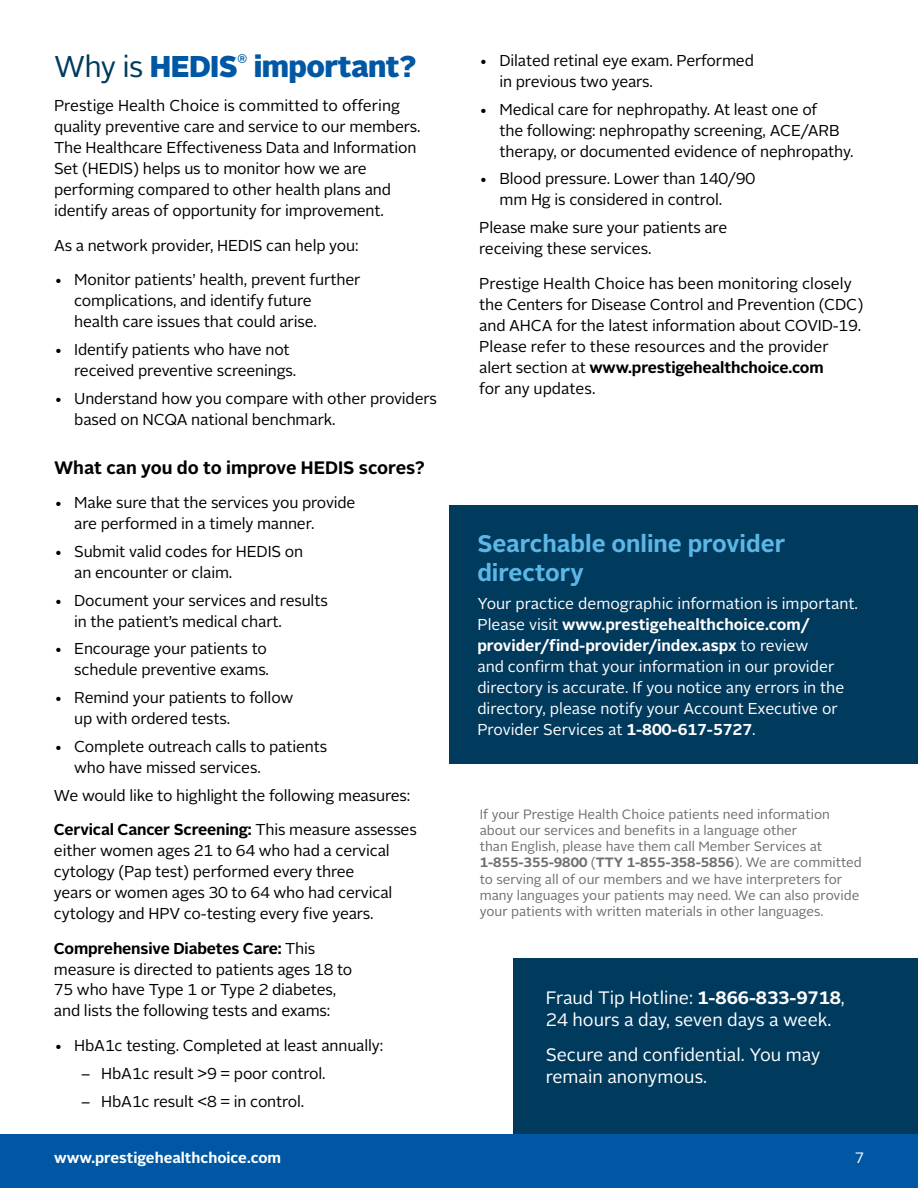
<style>
.page{position:relative;width:918px;height:1188px;background:#fff}
.page>*{position:absolute;margin:0;border:0;box-sizing:border-box;transform-origin:0 0}
.t1{font:252.45px "Alright Sans";color:#000}
.Article_Title{font:30px "Alright Sans";color:#003a5d}
.Article_Title-2{font:900 30px "Alright Sans";letter-spacing:-.02em;color:#0058a4}
.t2{font:700 24px/28.8px "Alright Sans";color:#5cb7e7}
.Callout{font:18px/21.6px "Alright Sans";color:#fff}
.Topic_Header{font:700 18px "Alright Sans";color:#000}
.Body_Copy{font:15.75px/21px "Alright Sans";letter-spacing:-.01em;color:#000}
.t3{font:15.75px/21px "Alright Sans";color:#fff}
.t4{font:700 15px "Alright Sans";color:#fff}
.t5{font:15px "Alright Sans";color:#fff}
.t6{font:13.5px/16.2px "Alright Sans";color:#6d6e71}
.Article_Title-3{font:500 12.3px "Alright Sans";color:#0058a4}
.s1{font-weight:700}
.s2{font-weight:900;color:#0058a4}
</style>
<div class="page">
<div style="left:513px;top:958px;width:405px;height:176px;background:#003a5d"></div>
<div style="left:449px;top:505px;width:469px;height:259px;background:#003a5d"></div>
<div style="left:0;top:1134px;width:918px;height:54px;background:#0058a4"></div>
<p class="Body_Copy" style="left:500px;top:50px;width:256px;text-indent:-20px">• Dilated retinal eye exam. Performed in previous two years.</p>
<p class="Body_Copy" style="left:500px;top:99px;width:356px;text-indent:-20px">• Medical care for nephropathy. At least one of<br>the following: nephropathy screening, ACE/ARB therapy, or documented evidence of nephropathy.</p>
<p class="Body_Copy" style="left:500px;top:169px;width:257px;text-indent:-20px">• Blood pressure. Lower than 140/90 mm Hg is considered in control.</p>
<p class="Body_Copy" style="left:479px;top:217px;width:250px">Please make sure your patients are receiving these services.</p>
<p class="Body_Copy" style="left:479px;top:273px;width:386px">Prestige Health Choice has been monitoring closely the Centers for Disease Control and Prevention (CDC) and AHCA for the latest information about COVID-19.<br>Please refer to these resources and the provider alert section at <span class="s1">www.prestigehealthchoice.com<br></span>for any updates.</p>
<p class="Article_Title" style="left:54px;top:46px;width:185px">Why is <span class="s2">HEDIS</span></p>
<p class="Article_Title-3" style="left:237px;top:50px;width:12px">®</p>
<p class="Article_Title-2" style="left:254px;top:45px;width:164px">important?</p>
<p class="Body_Copy" style="left:54px;top:96px;width:368px">Prestige Health Choice is committed to offering quality preventive care and service to our members.<br>The Healthcare Effectiveness Data and Information Set (HEDIS) helps us to monitor how we are performing compared to other health plans and identify areas of opportunity for improvement.</p>
<p class="Body_Copy" style="left:54px;top:235px;width:306px">As a network provider, HEDIS can help you:</p>
<p class="Body_Copy" style="left:74px;top:270px;width:288px;text-indent:-20px">• Monitor patients’ health, prevent further complications, and identify future<br>health care issues that could arise.</p>
<p class="Body_Copy" style="left:74px;top:339px;width:224px;text-indent:-20px">• Identify patients who have not received preventive screenings.</p>
<p class="Body_Copy" style="left:74px;top:388px;width:364px;text-indent:-20px">• Understand how you compare with other providers based on NCQA national benchmark.</p>
<p class="Topic_Header" style="left:54px;top:455px;width:372px">What can you do to improve HEDIS scores?</p>
<p class="Body_Copy" style="left:74px;top:492px;width:283px;text-indent:-20px">• Make sure that the services you provide are performed in a timely manner.</p>
<p class="Body_Copy" style="left:74px;top:541px;width:230px;text-indent:-20px">• Submit valid codes for HEDIS on an encounter or claim.</p>
<p class="Body_Copy" style="left:74px;top:590px;width:255px;text-indent:-20px">• Document your services and results in the patient’s medical chart.</p>
<p class="Body_Copy" style="left:54px;top:639px;width:217px;text-align:right">• Encourage your patients to schedule preventive exams.</p>
<p class="Body_Copy" style="left:74px;top:687px;width:221px;text-indent:-20px">• Remind your patients to follow up with ordered tests.</p>
<p class="Body_Copy" style="left:74px;top:736px;width:254px;text-indent:-20px">• Complete outreach calls to patients who have missed services.</p>
<p class="Body_Copy" style="left:54px;top:785px;width:358px">We would like to highlight the following measures:</p>
<p class="Body_Copy" style="left:54px;top:819px;width:364px"><span class="s1">Cervical Cancer Screening:</span> This measure assesses either women ages 21 to 64 who had a cervical cytology (Pap test) performed every three<br>years or women ages 30 to 64 who had cervical cytology and HPV co-testing every five years.</p>
<p class="Body_Copy" style="left:54px;top:938px;width:300px"><span class="s1">Comprehensive Diabetes Care:</span> This measure is directed to patients ages 18 to 75 who have Type 1 or Type 2 diabetes, and lists the following tests and exams:</p>
<p class="Body_Copy" style="left:54px;top:1035px;width:331px">• HbA1c testing. Completed at least annually:</p>
<p class="Body_Copy" style="left:81px;top:1063px;width:246px">– HbA1c result &gt;9 = poor control.</p>
<p class="Body_Copy" style="left:81px;top:1091px;width:225px">– HbA1c result &lt;8 = in control.</p>
<h1 class="t1" style="left:61px;top:794px;width:847px;rotate:-45deg">DRAFT</h1>
<h3 class="t2" style="left:477px;top:530px;width:310px">Searchable online provider directory</h3>
<p class="t3" style="left:477px;top:593px;width:382px">Your practice demographic information is important.<br>Please visit <span class="s1">www.prestigehealthchoice.com/ provider/find-provider/index.aspx</span> to review<br>and confirm that your information in our provider directory is accurate. If you notice any errors in the directory, please notify your Account Executive or Provider Services at <span class="s1">1-800-617-5727</span>.</p>
<p class="t6" style="left:480px;top:806px;width:384px">If your Prestige Health Choice patients need information about our services and benefits in a language other<br>than English, please have them call Member Services at <span class="s1">1-855-355-9800</span> (<span class="s1">TTY 1-855-358-5856</span>). We are committed to serving all of our members and we have interpreters for many languages your patients may need. We can also provide</p>
<p class="t6" style="left:480px;top:903px;width:345px">your patients with written materials in other languages.</p>
<p class="Callout" style="left:546px;top:987px;width:301px">Fraud Tip Hotline: <span class="s1">1-866-833-9718</span>,<br>24 hours a day, seven days a week.</p>
<p class="Callout" style="left:546px;top:1044px;width:276px">Secure and confidential. You may remain anonymous.</p>
<p class="t4" style="left:54px;top:1148px;width:229px">www.prestigehealthchoice.com</p>
<p class="t5" style="left:855px;top:1148px;width:11px">7</p>
</div>
